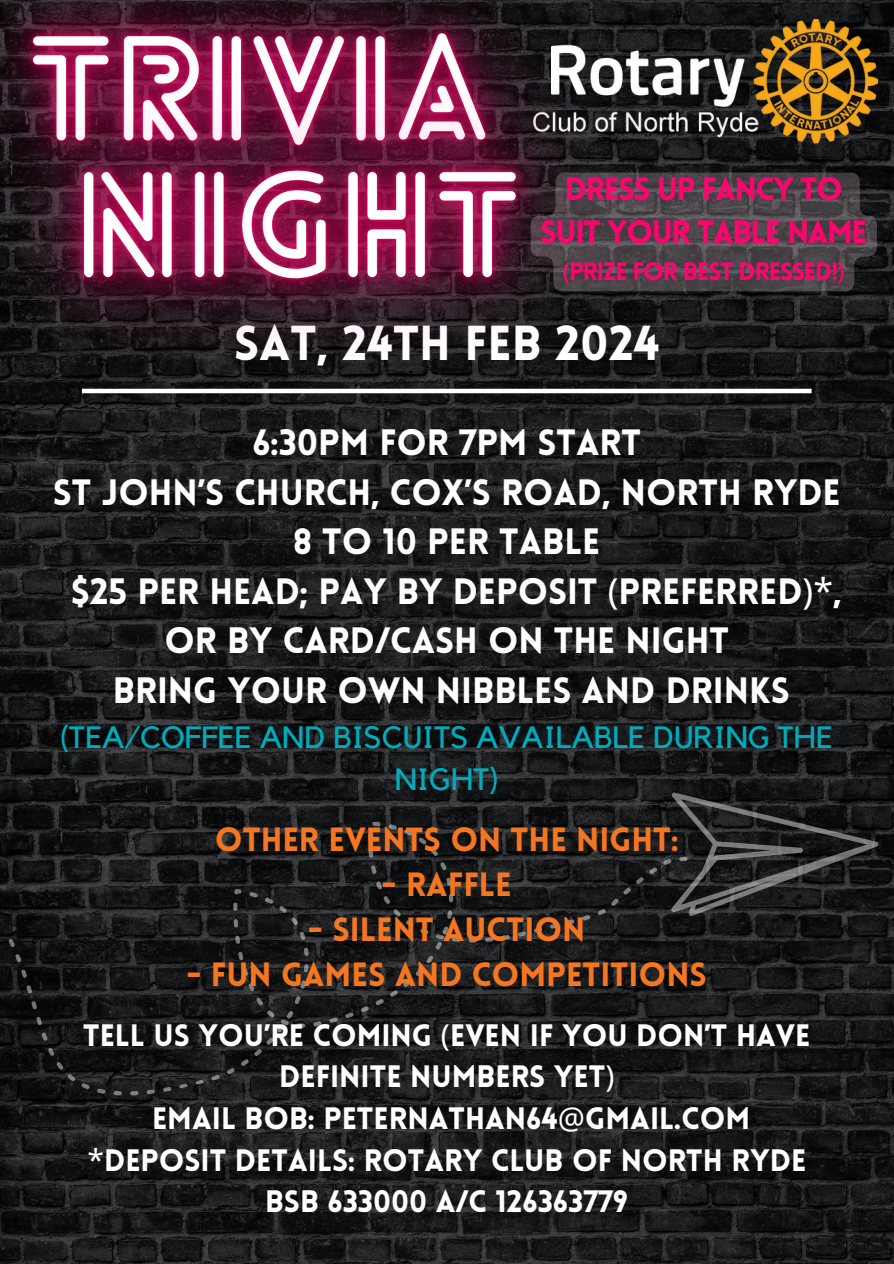
<style>
.page{position:relative;width:894px;height:1264px;background:#fff}
.page>*{position:absolute;margin:0;border:0;box-sizing:border-box;transform-origin:0 0}
.t1{font:900 48px "Lovelo";color:#fff}
.t2{font:900 35.85px/49.5px "Lovelo";color:#fff;text-align:center}
.t3{font:900 32.85px "Lovelo";color:#f47621}
.t4{font:900 31.5px "Lovelo";letter-spacing:-.04em;color:#ff046e}
.t5{font:30.75px/42.8px "Kollektif";color:#00acbb;text-align:center}
.t6{font:900 30.3px/41.7px "Lovelo";color:#fff;text-align:center}
.t7{font:900 24.45px "Lovelo";letter-spacing:-.04em;color:#ff046e}
.s1{font-family:"Noto Sans";font-weight:400}
</style>
<div class="page">
<img style="left:0;top:0;width:893px;height:666px">
<img style="left:0;top:666px;width:893px;height:597px">
<hr style="left:82px;top:389px;width:729px;height:4px;background:#fff">
<img style="left:711px;top:11px;width:39px;height:125px">
<img style="left:743px;top:20px;width:134px;height:135px">
<svg style="left:1px;top:709px;width:892px;height:410px;background:#1a1b1d"></svg>
<img style="left:0;top:0;width:711px;height:503px">
<svg style="left:530px;top:172px;width:346px;height:119px;background:#484246"></svg>
<p class="t4" style="left:564px;top:176px;width:279px">DRESS UP FANCY TO</p>
<p class="t4" style="left:540px;top:219px;width:329px">SUIT YOUR TABLE NAME</p>
<p class="t7" style="left:562px;top:261px;width:283px"><span class="s1">(</span>PRIZE FOR BEST DRESSED!<span class="s1">)</span></p>
<p class="t1" style="left:234px;top:323px;width:427px">SAT, 24TH FEB 2024</p>
<p class="t2" style="left:252px;top:421px;width:390px">6:30PM FOR 7PM START</p>
<p class="t2" style="left:53px;top:471px;width:789px">ST JOHN’S CHURCH, COX’S ROAD, NORTH RYDE</p>
<p class="t2" style="left:293px;top:520px;width:308px">8 TO 10 PER TABLE</p>
<p class="t2" style="left:71px;top:570px;width:772px">$25 PER HEAD; PAY BY DEPOSIT <span class="s1">(</span>PREFERRED<span class="s1">)*</span>,<br>OR BY CARD/CASH ON THE NIGHT</p>
<p class="t2" style="left:113px;top:669px;width:678px">BRING YOUR OWN NIBBLES AND DRINKS</p>
<p class="t5" style="left:61px;top:716px;width:773px">(TEA/COFFEE AND BISCUITS AVAILABLE DURING THE<br>NIGHT)</p>
<p class="t3" style="left:215px;top:826px;width:465px">OTHER EVENTS ON THE NIGHT:</p>
<p class="t3" style="left:382px;top:871px;width:131px">- RAFFLE</p>
<p class="t3" style="left:308px;top:916px;width:278px">- SILENT AUCTION</p>
<p class="t3" style="left:187px;top:961px;width:521px">- FUN GAMES AND COMPETITIONS</p>
<p class="t6" style="left:83px;top:1017px;width:728px">TELL US YOU’RE COMING <span class="s1">(</span>EVEN IF YOU DON’T HAVE<br>DEFINITE NUMBERS YET<span class="s1">)</span></p>
<p class="t6" style="left:152px;top:1100px;width:599px">EMAIL BOB: PETERNATHAN64<span class="s1">@</span>GMAIL.COM</p>
<p class="t6" style="left:87px;top:1142px;width:720px"><span class="s1">*</span>DEPOSIT DETAILS: ROTARY CLUB OF NORTH RYDE</p>
<p class="t6" style="left:265px;top:1183px;width:364px">BSB 633000 A/C 126363779</p>
</div>
